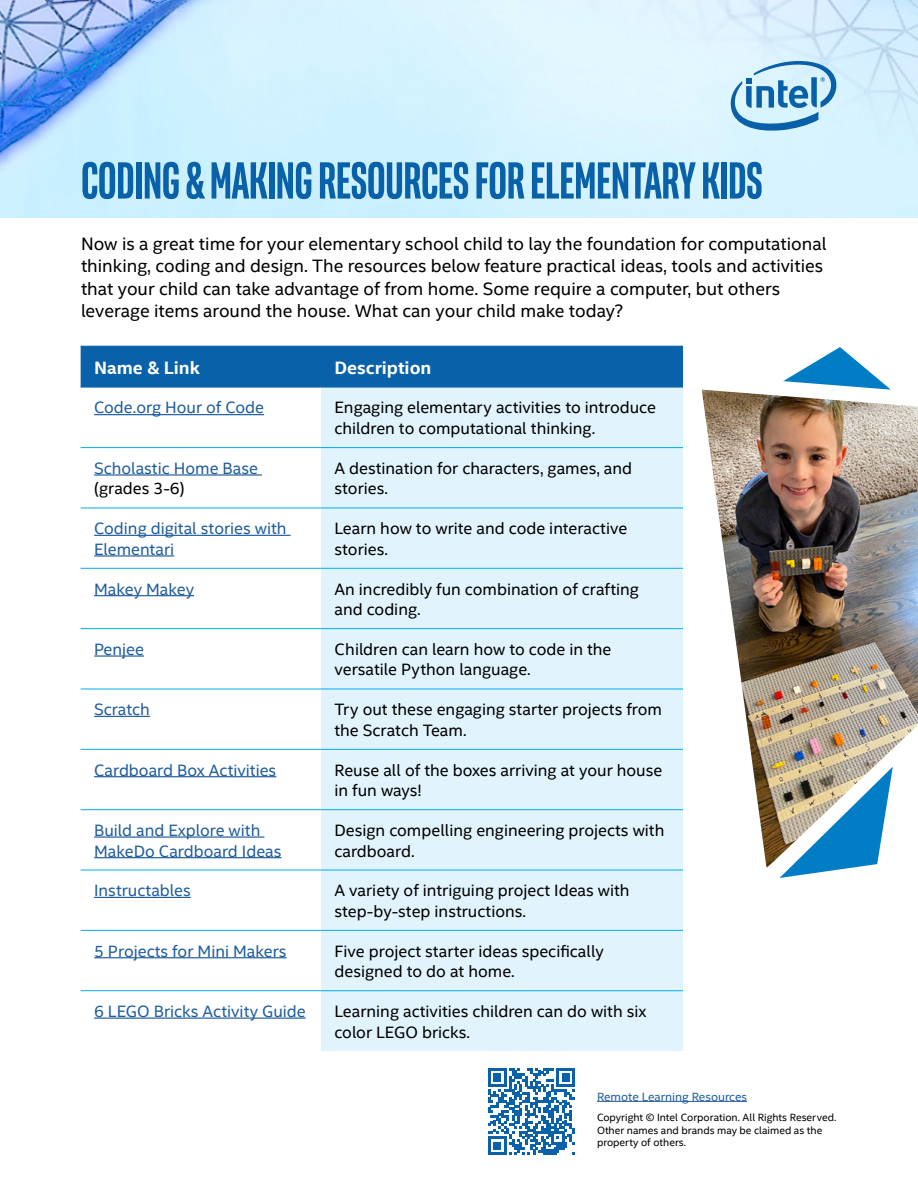
<style>
.page{position:relative;width:918px;height:1188px;background:#fff}
.page>*{position:absolute;margin:0;border:0;box-sizing:border-box;transform-origin:0 0}
.t1{font:700 52.5px "Intel Clear Pro";color:#0961a9}
.t2{font:18px/22.5px "Intel Clear";color:#000}
.t3{font:700 18px "Intel Clear";color:#fff}
.t4{font:16.5px/20.7px "Intel Clear";color:#000}
.t5{font:16.5px/20.7px "Intel Clear";color:#215e9e}
.t6{font:12px "Intel Clear";color:#215e9e}
.t7{font:10.5px/12.6px "Intel Clear";color:#000}
</style>
<div class="page">
<img style="left:0;top:0;width:918px;height:218px">
<svg style="left:729px;top:55px;width:110px;height:78px;background:#a3cde7"></svg>
<hr style="left:597px;top:1101px;width:150px;height:1px;background:#215e9e">
<div style="left:81px;top:347px;width:602px;height:40px;background:#0961a9"></div>
<div style="left:321px;top:388px;width:362px;height:663px;background:#e1f4fd"></div>
<hr style="left:81px;top:346px;width:240px;height:1px;background:#0961a9">
<hr style="left:321px;top:346px;width:362px;height:1px;background:#0961a9">
<hr style="left:81px;top:387px;width:240px;height:1px;background:#0961a9">
<hr style="left:321px;top:387px;width:362px;height:1px;background:#0961a9">
<hr style="left:81px;top:447px;width:240px;height:1px;background:#00aeef">
<hr style="left:321px;top:447px;width:362px;height:1px;background:#00aeef">
<hr style="left:81px;top:508px;width:240px;height:1px;background:#00aeef">
<hr style="left:321px;top:508px;width:362px;height:1px;background:#00aeef">
<hr style="left:81px;top:568px;width:240px;height:1px;background:#00aeef">
<hr style="left:321px;top:568px;width:362px;height:1px;background:#00aeef">
<hr style="left:81px;top:628px;width:240px;height:1px;background:#00aeef">
<hr style="left:321px;top:628px;width:362px;height:1px;background:#00aeef">
<hr style="left:81px;top:689px;width:240px;height:1px;background:#00aeef">
<hr style="left:321px;top:689px;width:362px;height:1px;background:#00aeef">
<hr style="left:81px;top:749px;width:240px;height:1px;background:#00aeef">
<hr style="left:321px;top:749px;width:362px;height:1px;background:#00aeef">
<hr style="left:81px;top:809px;width:240px;height:1px;background:#00aeef">
<hr style="left:321px;top:809px;width:362px;height:1px;background:#00aeef">
<hr style="left:81px;top:870px;width:240px;height:1px;background:#00aeef">
<hr style="left:321px;top:870px;width:362px;height:1px;background:#00aeef">
<hr style="left:81px;top:930px;width:240px;height:1px;background:#00aeef">
<hr style="left:321px;top:930px;width:362px;height:1px;background:#00aeef">
<hr style="left:81px;top:990px;width:240px;height:1px;background:#00aeef">
<hr style="left:321px;top:990px;width:362px;height:1px;background:#00aeef">
<hr style="left:94px;top:414px;width:170px;height:1px;background:#215e9e">
<hr style="left:94px;top:474px;width:168px;height:2px;background:#215e9e">
<hr style="left:94px;top:535px;width:197px;height:1px;background:#215e9e">
<hr style="left:94px;top:555px;width:80px;height:2px;background:#215e9e">
<hr style="left:94px;top:595px;width:100px;height:1px;background:#215e9e">
<hr style="left:94px;top:655px;width:50px;height:2px;background:#215e9e">
<hr style="left:94px;top:716px;width:56px;height:1px;background:#215e9e">
<hr style="left:94px;top:776px;width:182px;height:1px;background:#215e9e">
<hr style="left:94px;top:836px;width:170px;height:2px;background:#215e9e">
<hr style="left:94px;top:857px;width:187px;height:1px;background:#215e9e">
<hr style="left:94px;top:897px;width:97px;height:1px;background:#215e9e">
<hr style="left:94px;top:957px;width:193px;height:1px;background:#215e9e">
<hr style="left:94px;top:1018px;width:212px;height:1px;background:#215e9e">
<img style="left:702px;top:390px;width:216px;height:477px">
<svg style="left:780px;top:767px;width:113px;height:111px"></svg>
<svg style="left:783px;top:347px;width:108px;height:43px"></svg>
<svg style="left:488px;top:1068px;width:87px;height:87px"></svg>
<h1 class="t1" style="left:81px;top:148px;width:683px">CODING &amp; MAKING RESOURCES FORELEMENTARY KIDS</h1>
<p class="t2" style="left:81px;top:232px;width:747px">Now is a great time for your elementary school child to lay the foundation for computational thinking, coding and design. The resources below feature practical ideas, tools and activities that your child can take advantage of from home. Some require a computer, but others leverage items around the house. What can your child make today?</p>
<p class="t3" style="left:94px;top:355px;width:107px">Name &amp; Link</p>
<p class="t3" style="left:334px;top:355px;width:99px">Description</p>
<p class="t5" style="left:94px;top:397px;width:171px">Code.org Hour of Code</p>
<p class="t4" style="left:334px;top:397px;width:323px">Engaging elementary activities to introduce children to computational thinking.</p>
<p class="t5" style="left:94px;top:457px;width:165px">Scholastic Home Base</p>
<p class="t4" style="left:94px;top:478px;width:92px">(grades 3-6)</p>
<p class="t4" style="left:334px;top:457px;width:299px">A destination for characters, games, and stories.</p>
<p class="t5" style="left:94px;top:518px;width:194px">Coding digital stories with<br>Elementari</p>
<p class="t4" style="left:334px;top:518px;width:294px">Learn how to write and code interactive stories.</p>
<p class="t5" style="left:94px;top:578px;width:101px">Makey Makey</p>
<p class="t4" style="left:334px;top:578px;width:306px">An incredibly fun combination of crafting and coding.</p>
<p class="t5" style="left:94px;top:638px;width:51px">Penjee</p>
<p class="t4" style="left:334px;top:638px;width:279px">Children can learn how to code in the versatile Python language.</p>
<p class="t5" style="left:94px;top:699px;width:57px">Scratch</p>
<p class="t4" style="left:334px;top:699px;width:329px">Try out these engaging starter projects from the Scratch Team.</p>
<p class="t5" style="left:94px;top:759px;width:184px">Cardboard Box Activities</p>
<p class="t4" style="left:334px;top:759px;width:329px">Reuse all of the boxes arriving at your house in fun ways!</p>
<p class="t5" style="left:94px;top:819px;width:189px">Build and Explore with<br>MakeDo Cardboard Ideas</p>
<p class="t4" style="left:334px;top:819px;width:331px">Design compelling engineering projects with cardboard.</p>
<p class="t5" style="left:94px;top:880px;width:98px">Instructables</p>
<p class="t4" style="left:334px;top:880px;width:297px">A variety of intriguing project Ideas with step-by-step instructions.</p>
<p class="t5" style="left:94px;top:940px;width:194px">5 Projects for Mini Makers</p>
<p class="t4" style="left:334px;top:940px;width:271px">Five project starter ideas specifically designed to do at home.</p>
<p class="t5" style="left:94px;top:1000px;width:213px">6 LEGO Bricks Activity Guide</p>
<p class="t4" style="left:334px;top:1000px;width:313px">Learning activities children can do with six color LEGO bricks.</p>
<p class="t6" style="left:597px;top:1088px;width:152px">Remote Learning Resources</p>
<p class="t7" style="left:597px;top:1111px;width:241px">Copyright © Intel Corporation. All Rights Reserved.<br>Other names and brands may be claimed as the property of others.</p>
</div>
